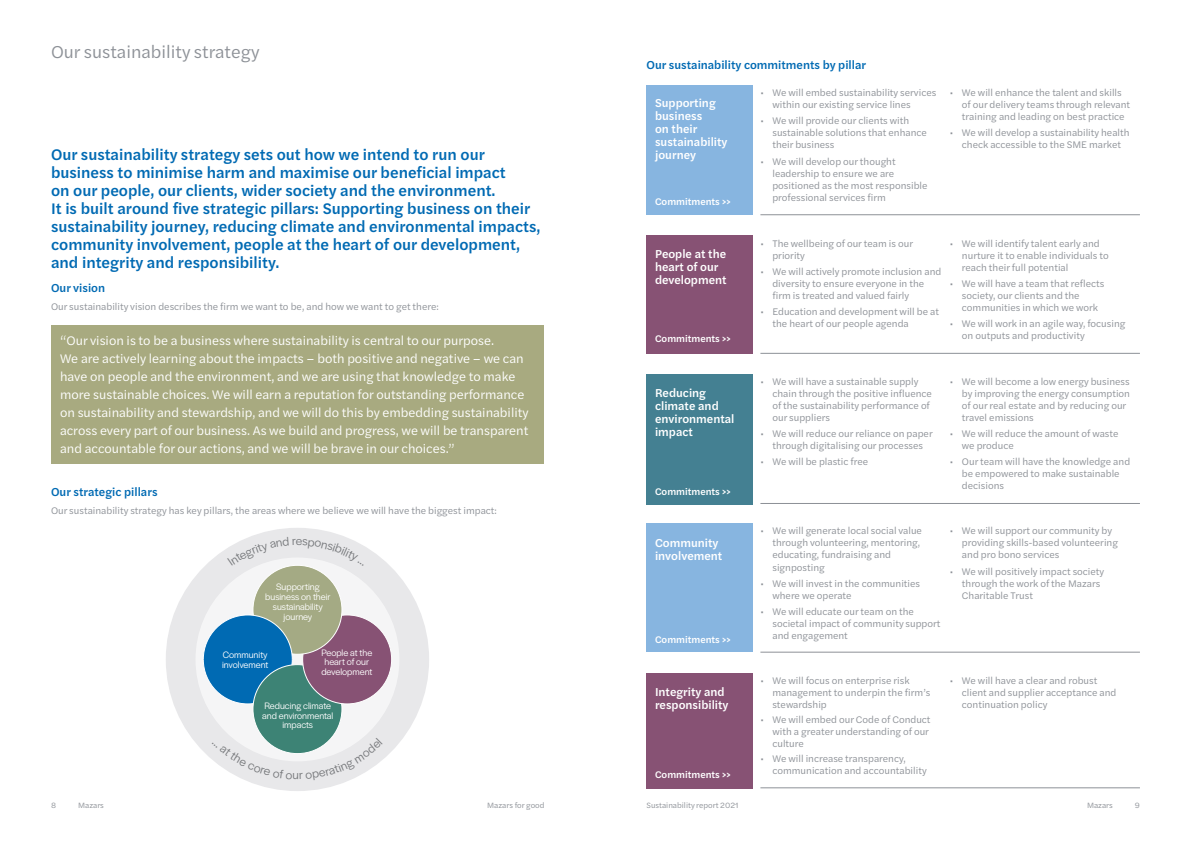
<style>
.page{position:relative;width:1191px;height:842px;background:#fff}
.page>*{position:absolute;margin:0;border:0;box-sizing:border-box;transform-origin:0 0}
.t1{font:18px "Halyard Text";color:#8d9197}
.t2{font:500 16px/18px "Halyard Text";color:#006ab3}
.t3{font:13px/18px "Halyard Text";color:#fff}
.t4{font:500 12px/13px "Halyard Text";color:#fff}
.t5{font:500 12px "Halyard Text";color:#006ab3}
.t6{font:10px/12px "Halyard Text";color:#8d9197}
.t7{font:500 10px "Halyard Text";color:#fff}
.t8{font:9.7px/9.7px "Halyard Display";color:#fff;text-align:center}
.t9{font:8px "Halyard Text";color:#8d9197}
</style>
<div class="page">
<div style="left:52px;top:326px;width:492px;height:138px;background:#a8aa80"></div>
<div style="left:166px;top:528px;width:263px;height:263px;background:#e8e8ea;border-radius:50%"></div>
<div style="left:195px;top:557px;width:204px;height:204px;background:#f5f5f6;border-radius:50%"></div>
<div style="left:203px;top:615px;width:89px;height:89px;background:#006ab3;border-radius:50%"></div>
<div style="left:253px;top:665px;width:89px;height:89px;background:#3d8375;border-radius:50%"></div>
<div style="left:303px;top:615px;width:89px;height:89px;background:#875274;border-radius:50%"></div>
<div style="left:253px;top:565px;width:89px;height:89px;background:#a4aa84;border-radius:50%"></div>
<svg style="left:203px;top:615px;width:90px;height:45px"></svg>
<div style="left:646px;top:85px;width:107px;height:130px;background:#87b5e0"></div>
<div style="left:646px;top:236px;width:107px;height:118px;background:#875274"></div>
<div style="left:646px;top:374px;width:107px;height:130px;background:#448092"></div>
<div style="left:646px;top:524px;width:107px;height:128px;background:#87b5e0"></div>
<div style="left:646px;top:673px;width:107px;height:116px;background:#875274"></div>
<hr style="left:760px;top:214px;width:380px;height:1px;background:#8d9197">
<hr style="left:760px;top:353px;width:380px;height:1px;background:#8d9197">
<hr style="left:760px;top:503px;width:380px;height:1px;background:#8d9197">
<hr style="left:760px;top:652px;width:380px;height:1px;background:#8d9197">
<hr style="left:760px;top:787px;width:380px;height:1px;background:#8d9197">
<svg style="left:228px;top:538px;width:134px;height:28px"></svg>
<svg style="left:214px;top:738px;width:167px;height:42px"></svg>
<h1 class="t1" style="left:51px;top:39px;width:210px">Our sustainability strategy</h1>
<p class="t2" style="left:51px;top:145px;width:491px">Our sustainability strategy sets out how we intend to run our business to minimise harm and maximise our beneficial impact<br>on our people, our clients, wider society and the environment.<br>It is built around five strategic pillars: Supporting business on their sustainability journey, reducing climate and environmental impacts, community involvement, people at the heart of our development, and integrity and responsibility.</p>
<p class="t5" style="left:51px;top:279px;width:56px">Our vision</p>
<p class="t6" style="left:51px;top:300px;width:389px">Our sustainability vision describes the firm we want to be, and how we want to get there:</p>
<p class="t3" style="left:60px;top:331px;width:470px">“Our vision is to be a business where sustainability is central to our purpose.<br>We are actively learning about the impacts – both positive and negative – we can have on people and the environment, and we are using that knowledge to make more sustainable choices. We will earn a reputation for outstanding performance on sustainability and stewardship, and we will do this by embedding sustainability across every part of our business. As we build and progress, we will be transparent and accountable for our actions, and we will be brave in our choices.”</p>
<p class="t5" style="left:51px;top:483px;width:108px">Our strategic pillars</p>
<p class="t6" style="left:51px;top:504px;width:447px">Our sustainability strategy has key pillars, the areas where we believe we will have the biggest impact:</p>
<p class="t8" style="left:265px;top:582px;width:67px">Supporting business on their sustainability journey</p>
<p class="t8" style="left:222px;top:649px;width:48px;text-align:left">Community involvement</p>
<p class="t8" style="left:321px;top:647px;width:52px">People at the heart of our development</p>
<p class="t8" style="left:262px;top:700px;width:73px">Reducing climate and environmental impacts</p>
<p class="t5" style="left:646px;top:57px;width:221px">Our sustainability commitments by pillar</p>
<p class="t4" style="left:655px;top:96px;width:74px">Supporting business<br>on their sustainability journey</p>
<p class="t7" style="left:655px;top:194px;width:77px">Commitments &gt;&gt;</p>
<p class="t6" style="left:772px;top:86px;width:165px;text-indent:-12px">• We will embed sustainability services within our existing service lines</p>
<p class="t6" style="left:772px;top:114px;width:156px;text-indent:-12px">• We will provide our clients with sustainable solutions that enhance their business</p>
<p class="t6" style="left:772px;top:155px;width:157px;text-indent:-12px">• We will develop our thought leadership to ensure we are positioned as the most responsible professional services firm</p>
<p class="t6" style="left:962px;top:86px;width:170px;text-indent:-12px">• We will enhance the talent and skills of our delivery teams through relevant training and leading on best practice</p>
<p class="t6" style="left:950px;top:126px;width:181px;text-align:center">• We will develop a sustainability health check accessible to the SME market</p>
<p class="t4" style="left:655px;top:247px;width:73px">People at the heart of our development</p>
<p class="t7" style="left:655px;top:332px;width:77px">Commitments &gt;&gt;</p>
<p class="t6" style="left:772px;top:237px;width:142px;text-indent:-12px">• The wellbeing of our team is our priority</p>
<p class="t6" style="left:772px;top:265px;width:170px;text-indent:-12px">• We will actively promote inclusion and diversity to ensure everyone in the firm is treated and valued fairly</p>
<p class="t6" style="left:772px;top:305px;width:168px;text-indent:-12px">• Education and development will be at the heart of our people agenda</p>
<p class="t6" style="left:962px;top:237px;width:148px;text-indent:-12px">• We will identify talent early and nurture it to enable individuals to reach their full potential</p>
<p class="t6" style="left:962px;top:277px;width:144px;text-indent:-12px">• We will have a team that reflects society, our clients and the communities in which we work</p>
<p class="t6" style="left:962px;top:317px;width:165px;text-indent:-12px">• We will work in an agile way, focusing on outputs and productivity</p>
<p class="t4" style="left:655px;top:386px;width:81px">Reducing climate and environmental impact</p>
<p class="t7" style="left:655px;top:484px;width:77px">Commitments &gt;&gt;</p>
<p class="t4" style="left:655px;top:535px;width:69px">Community involvement</p>
<p class="t7" style="left:655px;top:632px;width:77px">Commitments &gt;&gt;</p>
<p class="t4" style="left:655px;top:685px;width:75px">Integrity and responsibility</p>
<p class="t7" style="left:655px;top:767px;width:77px">Commitments &gt;&gt;</p>
<p class="t6" style="left:772px;top:375px;width:161px;text-indent:-12px">• We will have a sustainable supply chain through the positive influence of the sustainability performance of our suppliers</p>
<p class="t6" style="left:760px;top:427px;width:174px;text-align:center">• We will reduce our reliance on paper through digitalising our processes</p>
<p class="t6" style="left:760px;top:455px;width:109px">• We will be plastic free</p>
<p class="t6" style="left:962px;top:375px;width:170px;text-indent:-12px">• We will become a low energy business by improving the energy consumption of our real estate and by reducing our travel emissions</p>
<p class="t6" style="left:962px;top:427px;width:158px;text-indent:-12px">• We will reduce the amount of waste we produce</p>
<p class="t6" style="left:962px;top:455px;width:170px;text-indent:-12px">• Our team will have the knowledge and be empowered to make sustainable decisions</p>
<p class="t6" style="left:772px;top:525px;width:151px;text-indent:-12px">• We will generate local social value through volunteering, mentoring, educating, fundraising and signposting</p>
<p class="t6" style="left:772px;top:577px;width:149px;text-indent:-12px">• We will invest in the communities where we operate</p>
<p class="t6" style="left:772px;top:605px;width:170px;text-indent:-12px">• We will educate our team on the societal impact of community support and engagement</p>
<p class="t6" style="left:962px;top:525px;width:158px;text-indent:-12px">• We will support our community by providing skills-based volunteering and pro bono services</p>
<p class="t6" style="left:962px;top:565px;width:144px;text-indent:-12px">• We will positively impact society through the work of the Mazars<br>Charitable Trust</p>
<p class="t6" style="left:772px;top:674px;width:160px;text-indent:-12px">• We will focus on enterprise risk management to underpin the firm’s stewardship</p>
<p class="t6" style="left:772px;top:713px;width:160px;text-indent:-12px">• We will embed our Code of Conduct with a greater understanding of our culture</p>
<p class="t6" style="left:772px;top:752px;width:156px;text-indent:-12px">• We will increase transparency, communication and accountability</p>
<p class="t6" style="left:962px;top:674px;width:156px;text-indent:-12px">• We will have a clear and robust client and supplier acceptance and continuation policy</p>
<p class="t9" style="left:51px;top:800px;width:7px">8</p>
<p class="t9" style="left:78px;top:800px;width:27px">Mazars</p>
<p class="t9" style="left:487px;top:800px;width:59px">Mazars for good</p>
<p class="t9" style="left:646px;top:800px;width:93px">Sustainability report 2021</p>
<p class="t9" style="left:1087px;top:800px;width:27px">Mazars</p>
<p class="t9" style="left:1134px;top:800px;width:7px">9</p>
</div>
